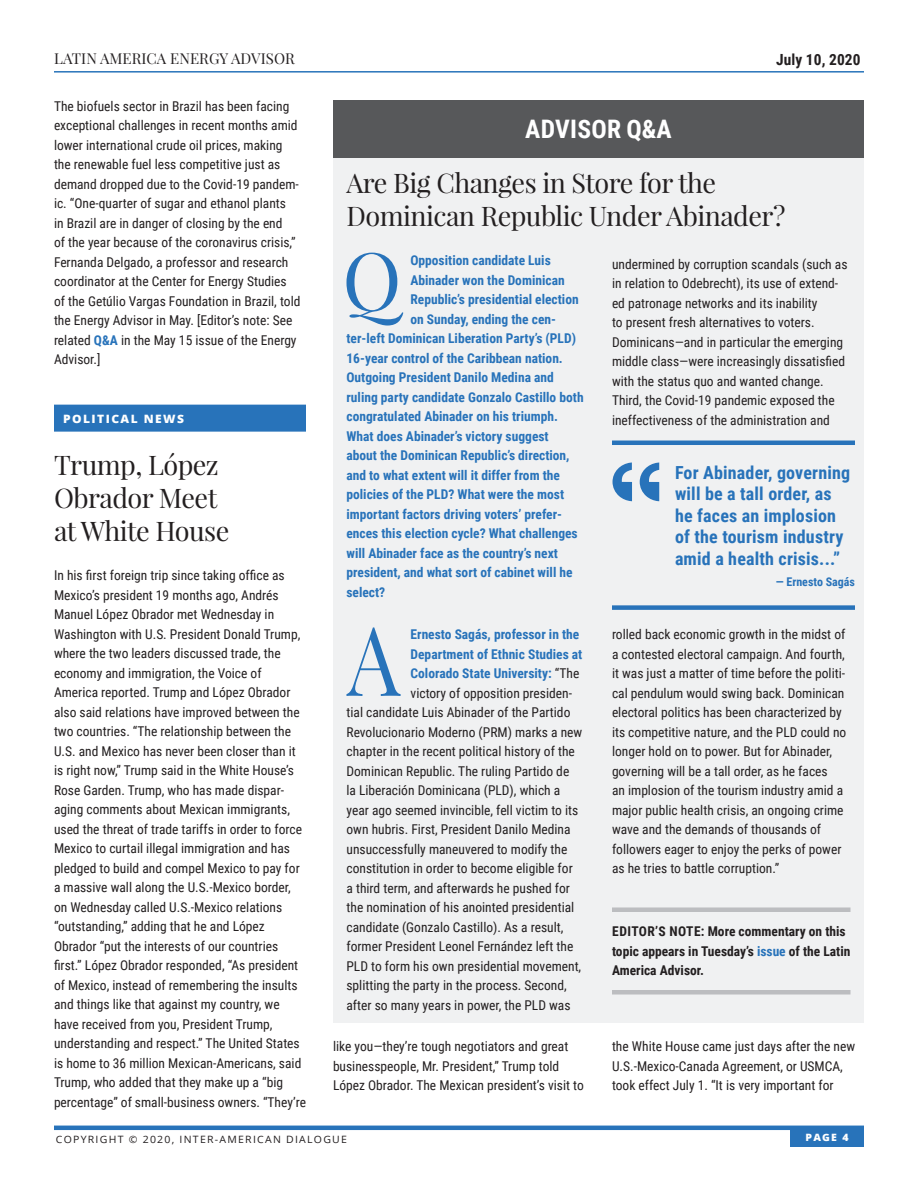
<style>
.page{position:relative;width:918px;height:1188px;background:#fff}
.page>*{position:absolute;margin:0;border:0;box-sizing:border-box;transform-origin:0 0}
.Answer_Text_-_Drop_C{font:96.15px "Playfair Display";color:#2873ba;scale:.88 1}
.Question_Text_-_Drop{font:80.1px "Playfair Display";color:#2873ba}
.Subhead_18pt{font:27px/33px "Playfair Display";letter-spacing:-.02em;color:#231f20}
.White_Section_Titles{font:700 25.5px "Roboto Condensed";letter-spacing:.01em;color:#fff}
.New_-_Block_Quote_Te{font:700 18px/21.6px "Roboto Condensed";letter-spacing:.01em;color:#2873ba}
.t1{font:700 15.3px "Roboto Condensed";letter-spacing:.005em;color:#231f20}
.t2{font:15px "Playfair Display";letter-spacing:.005em;color:#231f20}
.Main_Body_Text{font:13.5px/19.5px "Roboto Condensed";color:#231f20}
.Answer_Text_-_Drop_C-2{font:13.5px/19.5px "Roboto Condensed";color:#231f20}
.Question_Text_-_Drop-2{font:700 13.5px "Roboto Condensed";color:#2873ba}
.Editors_Note{font:700 13.5px/19.5px "Roboto Condensed";color:#231f20}
.Answer_Text_-_Drop_C-3{font:700 13.5px "Roboto Condensed";color:#2873ba}
.Quote_-_Name{font:700 12px "Roboto Condensed";color:#2873ba}
.Sections_-_with_Ener{font:800 11.55px "Open Sans";letter-spacing:.12em;color:#fff;scale:1.04 1}
.t3{font:10.05px "Open Sans";letter-spacing:.12em;color:#231f20;scale:1.04 1}
.t4{font:800 10.05px "Open Sans";color:#fff;scale:1.04 1}
.s1{font-weight:700;color:#2873ba}
.s2{font-weight:400;color:#231f20}
.s3{color:#2873ba}
</style>
<div class="page">
<hr style="left:54px;top:1126px;width:810px;height:4px;background:#2873ba">
<div style="left:790px;top:1129px;width:74px;height:18px;background:#2873ba"></div>
<hr style="left:54px;top:71px;width:810px;height:2px;background:#2873ba">
<div style="left:54px;top:405px;width:252px;height:27px;background:#2873ba"></div>
<div style="left:333px;top:151px;width:531px;height:872px;background:#f0f1f2"></div>
<hr style="left:612px;top:908px;width:238px;height:4px;background:#bcbdc0">
<hr style="left:612px;top:990px;width:238px;height:4px;background:#bcbdc0">
<div style="left:333px;top:100px;width:531px;height:58px;background:#57585a"></div>
<hr style="left:612px;top:441px;width:243px;height:4px;background:#2873ba">
<div style="left:612px;top:605px;width:243px;height:5px;background:#2873ba"></div>
<svg style="left:612px;top:462px;width:20px;height:39px"></svg>
<svg style="left:640px;top:463px;width:19px;height:38px"></svg>
<p class="t2" style="left:54px;top:49px;width:242px">LATIN AMERICA ENERGY ADVISOR</p>
<p class="t1" style="left:776px;top:49px;width:86px">July 10, 2020</p>
<p class="Main_Body_Text" style="left:54px;top:96px;width:248px">The biofuels sector in Brazil has been facing exceptional challenges in recent months amid lower international crude oil prices, making the renewable fuel less competitive just as demand dropped due to the Covid-19 pandem&shy;ic. “One-quarter of sugar and ethanol plants<br>in Brazil are in danger of closing by the end<br>of the year because of the coronavirus crisis,” Fernanda Delgado, a professor and research coordinator at the Center for Energy Studies of the Getúlio Vargas Foundation in Brazil, told the Energy Advisor in May. [Editor’s note: See related <span class="s1">Q&amp;A</span> in the May 15 issue of the Energy Advisor.]</p>
<p class="White_Section_Titles" style="left:525px;top:111px;width:148px">ADVISOR Q&amp;A</p>
<p class="Subhead_18pt" style="left:346px;top:167px;width:440px">Are Big Changes in Store for the<br>Dominican Republic Under Abinader?</p>
<p class="Question_Text_-_Drop" style="left:342px;top:230px;width:61px">Q</p>
<p class="Question_Text_-_Drop-2" style="left:410px;top:251px;width:142px">Opposition candidate Luis</p>
<p class="Answer_Text_-_Drop_C-2" style="left:612px;top:253px;width:237px">undermined by corruption scandals (such as in relation to Odebrecht), its use of extend&shy;ed patronage networks and its inability<br>to present fresh alternatives to voters.<br>Dominicans—and in particular the emerging middle class—were increasingly dissatisfied with the status quo and wanted change.<br>Third, the Covid-19 pandemic exposed the ineffectiveness of the administration and</p>
<p class="Question_Text_-_Drop-2" style="left:410px;top:271px;width:156px">Abinader won the Dominican</p>
<p class="Question_Text_-_Drop-2" style="left:410px;top:290px;width:170px">Republic’s presidential election</p>
<p class="Question_Text_-_Drop-2" style="left:410px;top:310px;width:147px">on Sunday, ending the cen-</p>
<p class="Question_Text_-_Drop-2" style="left:346px;top:329px;width:231px">ter-left Dominican Liberation Party’s (PLD)</p>
<p class="Question_Text_-_Drop-2" style="left:346px;top:349px;width:218px">16-year control of the Caribbean nation.</p>
<p class="Question_Text_-_Drop-2" style="left:346px;top:368px;width:209px">Outgoing President Danilo Medina and</p>
<p class="Question_Text_-_Drop-2" style="left:346px;top:388px;width:239px">ruling party candidate Gonzalo Castillo both</p>
<p class="Question_Text_-_Drop-2" style="left:346px;top:407px;width:213px">congratulated Abinader on his triumph.</p>
<p class="Question_Text_-_Drop-2" style="left:346px;top:427px;width:204px">What does Abinader’s victory suggest</p>
<p class="Question_Text_-_Drop-2" style="left:346px;top:446px;width:225px">about the Dominican Republic’s direction,</p>
<p class="Question_Text_-_Drop-2" style="left:346px;top:466px;width:215px">and to what extent will it differ from the</p>
<p class="Question_Text_-_Drop-2" style="left:346px;top:485px;width:219px">policies of the PLD? What were the most</p>
<p class="Question_Text_-_Drop-2" style="left:346px;top:505px;width:217px">important factors driving voters’ prefer-</p>
<p class="Question_Text_-_Drop-2" style="left:346px;top:524px;width:233px">ences this election cycle? What challenges</p>
<p class="Question_Text_-_Drop-2" style="left:346px;top:544px;width:213px">will Abinader face as the country’s next</p>
<p class="Question_Text_-_Drop-2" style="left:346px;top:563px;width:228px">president, and what sort of cabinet will he</p>
<p class="Question_Text_-_Drop-2" style="left:346px;top:583px;width:40px">select?</p>
<p class="Answer_Text_-_Drop_C" style="left:347px;top:600px;width:62px">A</p>
<p class="Answer_Text_-_Drop_C-3" style="left:411px;top:625px;width:170px">Ernesto Sagás, professor in the</p>
<p class="Sections_-_with_Ener" style="left:63px;top:410px;width:118px">POLITICAL NEWS</p>
<p class="Subhead_18pt" style="left:54px;top:448px;width:177px">Trump, López<br>Obrador Meet at White House</p>
<p class="Main_Body_Text" style="left:54px;top:565px;width:253px">In his first foreign trip since taking office as Mexico’s president 19 months ago, Andrés Manuel López Obrador met Wednesday in Washington with U.S. President Donald Trump, where the two leaders discussed trade, the economy and immigration, the Voice of America reported. Trump and López Obrador also said relations have improved between the two countries. “The relationship between the U.S. and Mexico has never been closer than it is right now,” Trump said in the White House’s Rose Garden. Trump, who has made dispar&shy;aging comments about Mexican immigrants, used the threat of trade tariffs in order to force Mexico to curtail illegal immigration and has pledged to build and compel Mexico to pay for a massive wall along the U.S.-Mexico border, on Wednesday called U.S.-Mexico relations “outstanding,” adding that he and López Obrador “put the interests of our countries first.” López Obrador responded, “As president of Mexico, instead of remembering the insults and things like that against my country, we have received from you, President Trump, understanding and respect.” The United States is home to 36 million Mexican-Americans, said Trump, who added that they make up a “big percentage” of small-business owners. “They’re</p>
<p class="New_-_Block_Quote_Te" style="left:675px;top:461px;width:177px">For Abinader, governing will be a tall order, as he faces an implosion of the tourism industry amid a health crisis...”</p>
<p class="Quote_-_Name" style="left:776px;top:573px;width:81px">— Ernesto Sagás</p>
<p class="Answer_Text_-_Drop_C-2" style="left:612px;top:624px;width:236px">rolled back economic growth in the midst of a contested electoral campaign. And fourth, it was just a matter of time before the politi&shy;cal pendulum would swing back. Dominican electoral politics has been characterized by its competitive nature, and the PLD could no longer hold on to power. But for Abinader, governing will be a tall order, as he faces<br>an implosion of the tourism industry amid a major public health crisis, an ongoing crime wave and the demands of thousands of followers eager to enjoy the perks of power as he tries to battle corruption.”</p>
<p class="Answer_Text_-_Drop_C-3" style="left:411px;top:644px;width:173px">Department of Ethnic Studies at</p>
<p class="Answer_Text_-_Drop_C-3" style="left:411px;top:664px;width:170px">Colorado State University: <span class="s2">“The</span></p>
<p class="Answer_Text_-_Drop_C-2" style="left:411px;top:682px;width:163px">victory of opposition presiden-</p>
<p class="Answer_Text_-_Drop_C-2" style="left:346px;top:702px;width:225px">tial candidate Luis Abinader of the Partido</p>
<p class="Answer_Text_-_Drop_C-2" style="left:346px;top:721px;width:237px">Revolucionario Moderno (PRM) marks a new</p>
<p class="Answer_Text_-_Drop_C-2" style="left:346px;top:741px;width:230px">chapter in the recent political history of the</p>
<p class="Answer_Text_-_Drop_C-2" style="left:346px;top:760px;width:224px">Dominican Republic. The ruling Partido de</p>
<p class="Answer_Text_-_Drop_C-2" style="left:346px;top:780px;width:215px">la Liberación Dominicana (PLD), which a</p>
<p class="Answer_Text_-_Drop_C-2" style="left:346px;top:799px;width:233px">year ago seemed invincible, fell victim to its</p>
<p class="Answer_Text_-_Drop_C-2" style="left:346px;top:819px;width:226px">own hubris. First, President Danilo Medina</p>
<p class="Answer_Text_-_Drop_C-2" style="left:346px;top:838px;width:222px">unsuccessfully maneuvered to modify the</p>
<p class="Answer_Text_-_Drop_C-2" style="left:346px;top:858px;width:228px">constitution in order to become eligible for</p>
<p class="Answer_Text_-_Drop_C-2" style="left:346px;top:877px;width:225px">a third term, and afterwards he pushed for</p>
<p class="Answer_Text_-_Drop_C-2" style="left:346px;top:897px;width:229px">the nomination of his anointed presidential</p>
<p class="Answer_Text_-_Drop_C-2" style="left:346px;top:916px;width:218px">candidate (Gonzalo Castillo). As a result,</p>
<p class="Answer_Text_-_Drop_C-2" style="left:346px;top:936px;width:228px">former President Leonel Fernández left the</p>
<p class="Answer_Text_-_Drop_C-2" style="left:346px;top:955px;width:236px">PLD to form his own presidential movement,</p>
<p class="Answer_Text_-_Drop_C-2" style="left:346px;top:975px;width:222px">splitting the party in the process. Second,</p>
<p class="Answer_Text_-_Drop_C-2" style="left:346px;top:994px;width:226px">after so many years in power, the PLD was</p>
<p class="Editors_Note" style="left:612px;top:921px;width:240px">EDITOR’S NOTE: More commentary on this topic appears in Tuesday’s <span class="s3">issue</span> of the Latin<br>America Advisor.</p>
<p class="Main_Body_Text" style="left:333px;top:1036px;width:252px">like you—they’re tough negotiators and great businesspeople, Mr. President,” Trump told<br>López Obrador. The Mexican president’s visit to</p>
<p class="Main_Body_Text" style="left:612px;top:1036px;width:245px">the White House came just days after the new<br>U.S.-Mexico-Canada Agreement, or USMCA, took effect July 1. “It is very important for</p>
<p class="t3" style="left:56px;top:1132px;width:281px">COPYRIGHT © 2020, INTER-AMERICAN DIALOGUE</p>
<p class="t4" style="left:806px;top:1129px;width:43px">PAGE 4</p>
</div>
